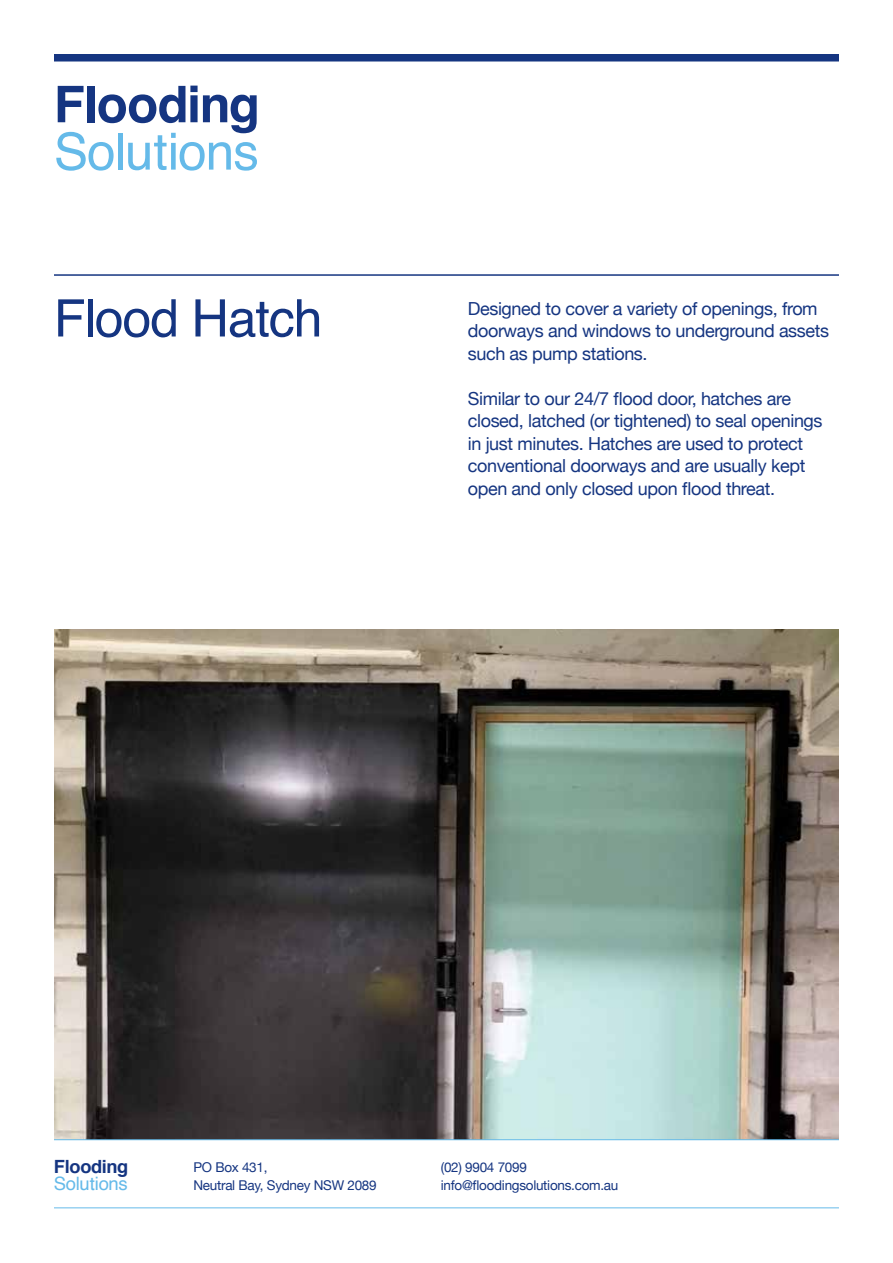
<style>
.page{position:relative;width:893px;height:1263px;background:#fff}
.page>*{position:absolute;margin:0;border:0;box-sizing:border-box;transform-origin:0 0}
.t1{font:51.75px "Helvetica";letter-spacing:-.02em;color:#153581}
.t2{font:51.3px "Helvetica";letter-spacing:-.02em;color:#65bae9}
.t3{font:700 50.55px "Helvetica";letter-spacing:-.03em;color:#153581}
.t4{font:18.45px "Helvetica";letter-spacing:-.02em;color:#65bae9}
.t5{font:700 18.15px "Helvetica";letter-spacing:-.03em;color:#153581}
.t6{font:18px/22.5px "Helvetica Neue";letter-spacing:-.02em;color:#153581}
.t7{font:13.5px/18px "Helvetica Neue";letter-spacing:-.02em;color:#153581}
</style>
<div class="page">
<hr style="left:54px;top:274px;width:785px;height:2px;background:#153581">
<img style="left:54px;top:629px;width:785px;height:510px">
<div style="left:54px;top:54px;width:785px;height:8px;background:#153581"></div>
<hr style="left:54px;top:1207px;width:785px;height:1px;background:#65bae9">
<hr style="left:54px;top:1139px;width:785px;height:1px;background:#65bae9">
<h3 class="t3" style="left:54px;top:64px;width:208px">Flooding</h3>
<h2 class="t2" style="left:54px;top:112px;width:206px">Solutions</h2>
<h1 class="t1" style="left:54px;top:278px;width:270px">Flood Hatch</h1>
<p class="t6" style="left:468px;top:298px;width:363px">Designed to cover a variety of openings, from doorways and windows to underground assets such as pump stations.</p>
<p class="t6" style="left:468px;top:388px;width:356px">Similar to our 24/7 flood door, hatches are closed, latched (or tightened) to seal openings in just minutes. Hatches are used to protect conventional doorways and are usually kept open and only closed upon flood threat.</p>
<p class="t5" style="left:54px;top:1152px;width:76px">Flooding</p>
<p class="t4" style="left:54px;top:1169px;width:75px">Solutions</p>
<p class="t7" style="left:193px;top:1159px;width:185px">PO Box 431,<br>Neutral Bay, Sydney NSW 2089</p>
<p class="t7" style="left:441px;top:1159px;width:179px">(02) 9904 7099 info@floodingsolutions.com.au</p>
</div>
